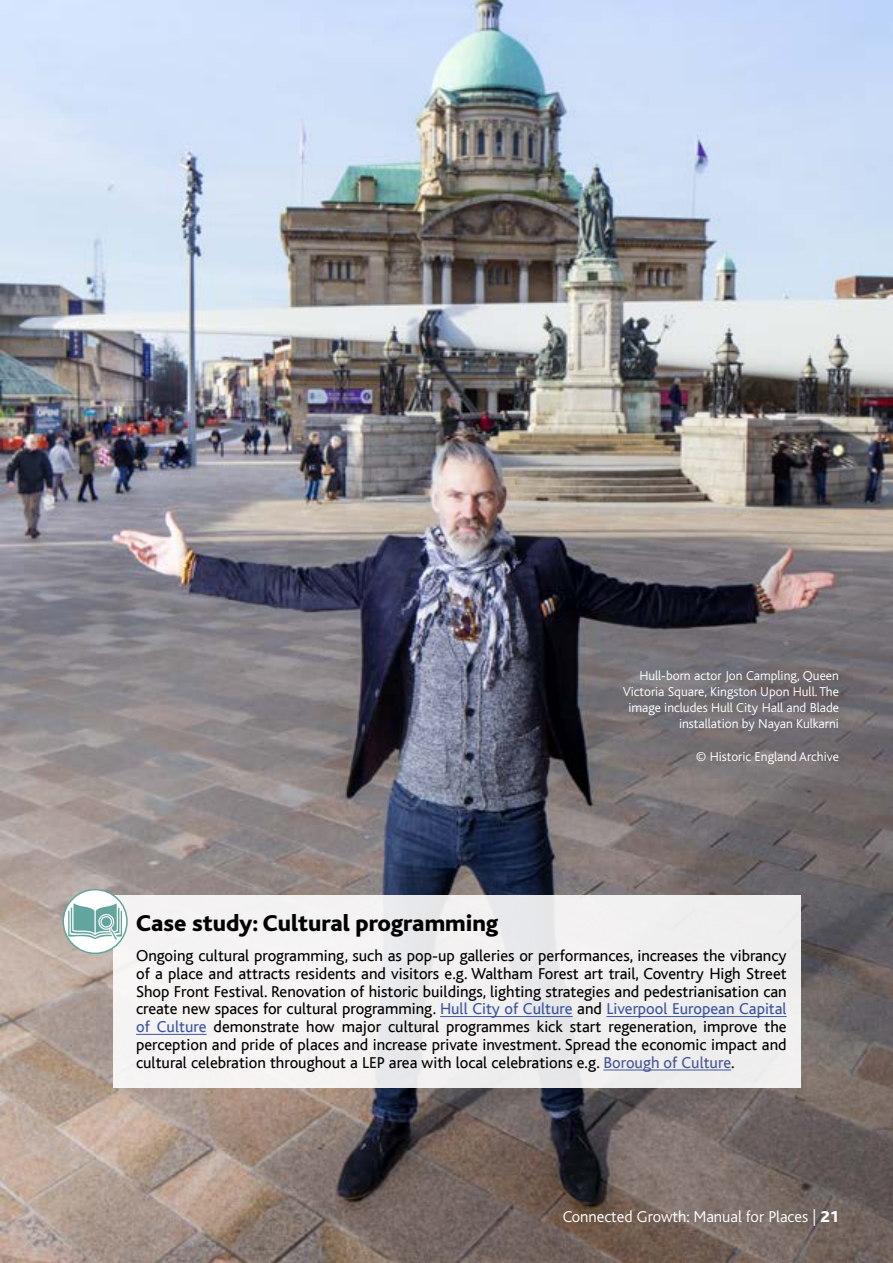
<style>
.page{position:relative;width:893px;height:1263px;background:#fff}
.page>*{position:absolute;margin:0;border:0;box-sizing:border-box;transform-origin:0 0}
.t1{font:800 24px "Bliss";color:#000}
.t2{font:16.5px/17.9px "Bliss";color:#000;text-align:justify}
.t3{font:300 16.5px "Bliss";color:#fff}
.t4{font:300 13.5px/16.2px "Bliss";color:#fff;text-align:right}
.s1{color:#3b569f}
.s2{color:#465792}
.s3{font-weight:800}
</style>
<div class="page">
<img style="left:1px;top:0;width:892px;height:1263px">
<div style="left:113px;top:895px;width:688px;height:192px;background:#f2f1f0"></div>
<hr style="left:440px;top:1016px;width:133px;height:1px;background:#3b569f">
<hr style="left:606px;top:1016px;width:181px;height:1px;background:#3b569f">
<hr style="left:136px;top:1034px;width:71px;height:1px;background:#3b569f">
<hr style="left:603px;top:1070px;width:128px;height:1px;background:#3b569f">
<div style="left:63px;top:890px;width:64px;height:63px;background:#fff;border-radius:50%"></div>
<svg style="left:68px;top:903px;width:54px;height:37px"></svg>
<div style="left:63px;top:889px;width:65px;height:65px;border:2px solid #63a49e;border-radius:50%"></div>
<p class="t4" style="left:623px;top:667px;width:218px">Hull-born actor Jon Campling, Queen Victoria Square, Kingston Upon Hull. The image includes Hull City Hall and Blade installation by Nayan Kulkarni</p>
<p class="t4" style="left:696px;top:748px;width:145px">© Historic England Archive</p>
<h1 class="t1" style="left:136px;top:911px;width:364px">Case study: Cultural programming</h1>
<p class="t2" style="left:136px;top:947px;width:652px">Ongoing cultural programming, such as pop-up galleries or performances, increases the vibrancy of a place and attracts residents and visitors e.g. Waltham Forest art trail, Coventry High Street Shop Front Festival. Renovation of historic buildings, lighting strategies and pedestrianisation can create new spaces for cultural programming. <span class="s1">Hull City of Culture</span> and <span class="s1">Liverpool European Capital of Culture</span> demonstrate how major cultural programmes kick start regeneration, improve the perception and pride of places and increase private investment. Spread the economic impact and cultural celebration throughout a LEP area with local celebrations e.g. <span class="s2">Borough of Culture</span>.</p>
<p class="t3" style="left:563px;top:1207px;width:278px">Connected Growth: Manual for Places | <span class="s3">21</span></p>
</div>
